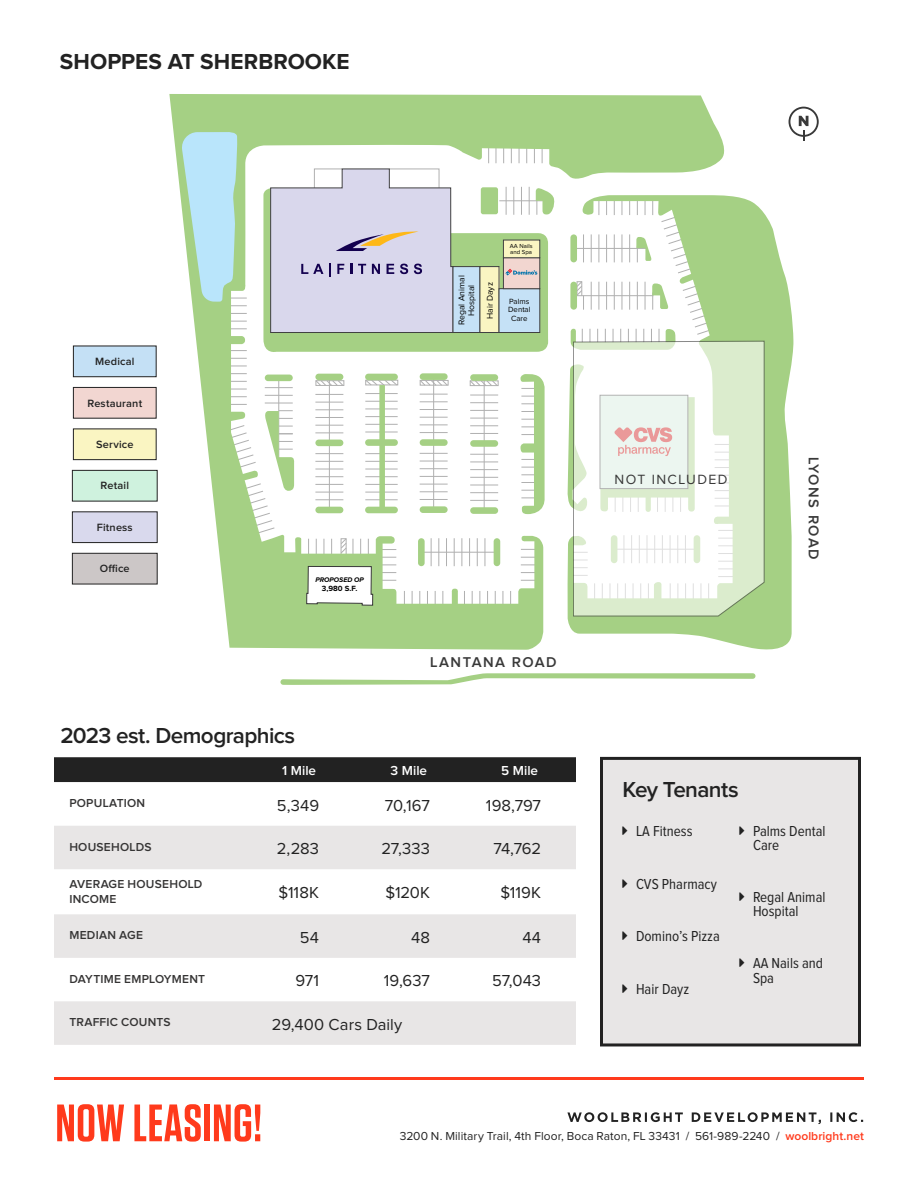
<style>
.page{position:relative;width:918px;height:1188px;background:#fff}
.page>*{position:absolute;margin:0;border:0;box-sizing:border-box;transform-origin:0 0}
.Now_Leasing{font:600 52.5px "Tungsten";letter-spacing:.01em;color:#ff3a1c}
.Bullets_-_Title{font:600 22.5px "Proxima Nova";letter-spacing:-.03em;color:#222}
.Table_-_Column_1{font:700 22.5px "Proxima Nova";letter-spacing:.005em;color:#222}
.Table_-_Numbers{font:16.5px "Proxima Nova";letter-spacing:.005em;color:#222}
.t1{font:15px/13.5px "Proxima Nova Cond";color:#222}
.t2{font:600 14.7px "Proxima Nova";letter-spacing:.1em;color:#393939}
.t3{font:13.8px "Proxima Nova";letter-spacing:.1em;color:#393939}
.Table_-_Header{font:600 13.5px "Proxima Nova";color:#fff}
.Table_-_Column_1-2{font:600 12px/15px "Proxima Nova";letter-spacing:.02em;color:#353434}
.t4{font:12px "Proxima Nova";letter-spacing:.005em;color:#222}
.Table_-_Column_1-3{font:600 10.95px "Proxima Nova";letter-spacing:.015em;color:#222}
.t5{font:8.7px/9.6px "Proxima Nova";color:#000;text-align:center}
.t6{font:7.8px/8.7px "Proxima Nova";color:#000}
.t7{font:700 7.8px "Proxima Nova";color:#000}
.t8{font:italic 700 6.9px "Proxima Nova";color:#000}
.t9{font:6px/6px "Proxima Nova";color:#000}
.s1{font-weight:600;color:#ff3a1c}
</style>
<div class="page">
<svg style="left:730px;top:196px;width:64px;height:454px;fill:#a5d084"></svg>
<svg style="left:169px;top:94px;width:561px;height:556px"></svg>
<div style="left:420px;top:373px;width:28px;height:7px;background:#a5d084;border-radius:3px"></div>
<div style="left:315px;top:374px;width:28px;height:6px;background:#a5d084;border-radius:3px"></div>
<div style="left:470px;top:374px;width:28px;height:7px;background:#a5d084;border-radius:3px"></div>
<div style="left:265px;top:375px;width:28px;height:6px;background:#a5d084;border-radius:3px"></div>
<svg style="left:365px;top:380px;width:33px;height:133px"></svg>
<div style="left:365px;top:374px;width:33px;height:6px;background:#a5d084;border-radius:3px"></div>
<svg style="left:521px;top:373px;width:24px;height:141px"></svg>
<div style="left:420px;top:506px;width:28px;height:7px;background:#a5d084;border-radius:3px"></div>
<div style="left:420px;top:439px;width:28px;height:7px;background:#a5d084;border-radius:3px"></div>
<div style="left:315px;top:507px;width:28px;height:6px;background:#a5d084;border-radius:3px"></div>
<div style="left:315px;top:440px;width:28px;height:6px;background:#a5d084;border-radius:3px"></div>
<div style="left:470px;top:507px;width:28px;height:7px;background:#a5d084;border-radius:3px"></div>
<div style="left:470px;top:440px;width:28px;height:7px;background:#a5d084;border-radius:3px"></div>
<svg style="left:219px;top:403px;width:76px;height:131px"></svg>
<svg style="left:571px;top:329px;width:105px;height:21px"></svg>
<div style="left:570px;top:234px;width:7px;height:28px;background:#a5d084;border-radius:3px"></div>
<div style="left:570px;top:282px;width:7px;height:28px;background:#a5d084;border-radius:3px"></div>
<div style="left:481px;top:187px;width:17px;height:27px;background:#a5d084;border-radius:2px"></div>
<svg style="left:536px;top:187px;width:19px;height:28px"></svg>
<div style="left:418px;top:538px;width:7px;height:28px;background:#a5d084;border-radius:3px"></div>
<div style="left:494px;top:538px;width:6px;height:28px;background:#a5d084;border-radius:3px"></div>
<svg style="left:636px;top:237px;width:16px;height:25px"></svg>
<svg style="left:652px;top:283px;width:17px;height:27px"></svg>
<svg style="left:280px;top:673px;width:475px;height:12px"></svg>
<div style="left:453px;top:267px;width:27px;height:66px;background:#c5e1f6"></div>
<div style="left:453px;top:266px;width:27px;height:67px;border:1px solid #414142"></div>
<div style="left:480px;top:267px;width:19px;height:66px;background:#faf5c2"></div>
<div style="left:480px;top:266px;width:19px;height:67px;border:1px solid #414142"></div>
<div style="left:499px;top:289px;width:41px;height:44px;background:#c5e1f6"></div>
<div style="left:499px;top:288px;width:41px;height:45px;border:1px solid #414142"></div>
<div style="left:503px;top:258px;width:37px;height:31px;background:#f2d6d0"></div>
<div style="left:503px;top:257px;width:37px;height:32px;border:1px solid #414142"></div>
<div style="left:503px;top:240px;width:37px;height:18px;background:#faf5c2"></div>
<div style="left:503px;top:240px;width:37px;height:18px;border:1px solid #414142"></div>
<svg style="left:181px;top:132px;width:66px;height:174px;background:#b9e0d8"></svg>
<svg style="left:270px;top:168px;width:183px;height:165px;background:#d5d2e4"></svg>
<svg style="left:505px;top:269px;width:32px;height:6px"></svg>
<svg style="left:789px;top:107px;width:30px;height:34px"></svg>
<svg style="left:306px;top:538px;width:90px;height:68px"></svg>
<svg style="left:573px;top:341px;width:191px;height:275px"></svg>
<div style="left:73px;top:387px;width:84px;height:32px;background:#f2d6d1;border:1px solid #222"></div>
<div style="left:72px;top:511px;width:86px;height:32px;background:#d9d9ed;border:1px solid #222"></div>
<div style="left:73px;top:346px;width:84px;height:31px;background:#c4e0f5;border:1px solid #222"></div>
<div style="left:72px;top:470px;width:86px;height:31px;background:#cff2de;border:1px solid #222"></div>
<div style="left:73px;top:429px;width:84px;height:31px;background:#faf5c2;border:1px solid #222"></div>
<div style="left:72px;top:553px;width:86px;height:31px;background:#ccc7c7;border:1px solid #222"></div>
<div style="left:602px;top:758px;width:258px;height:287px;background:#e8e6e6"></div>
<div style="left:600px;top:757px;width:261px;height:289px;border:3px solid #222"></div>
<div style="left:54px;top:757px;width:522px;height:25px;background:#222"></div>
<svg style="left:54px;top:782px;width:522px;height:1px"></svg>
<svg style="left:54px;top:826px;width:522px;height:219px;fill:#e8e6e6"></svg>
<svg style="left:567px;top:1112px;width:296px;height:12px"></svg>
<hr style="left:54px;top:1077px;width:810px;height:3px;background:#ff3a1c">
<p class="Table_-_Column_1" style="left:60px;top:51px;width:291px">SHOPPES AT SHERBROOKE</p>
<p class="Table_-_Column_1-3" style="left:95px;top:356px;width:41px">Medical</p>
<p class="Table_-_Column_1-3" style="left:87px;top:398px;width:56px">Restaurant</p>
<p class="Table_-_Column_1-3" style="left:96px;top:439px;width:39px">Service</p>
<p class="Table_-_Column_1-3" style="left:101px;top:481px;width:30px">Retail</p>
<p class="Table_-_Column_1-3" style="left:97px;top:522px;width:38px">Fitness</p>
<p class="Table_-_Column_1-3" style="left:100px;top:564px;width:31px">Office</p>
<p class="t5" style="left:457px;top:325px;width:51px;rotate:-90deg">Regal Animal<br>Hospital</p>
<p class="t5" style="left:486px;top:319px;width:38px;rotate:-90deg">Hair Dayz</p>
<p class="t9" style="left:510px;top:243px;width:24px">AA Nails and Spa</p>
<p class="t6" style="left:508px;top:297px;width:24px">Palms<br>Dental</p>
<p class="t6" style="left:511px;top:315px;width:18px">Care</p>
<p class="t8" style="left:315px;top:577px;width:50px">PROPOSED OP</p>
<p class="t7" style="left:322px;top:585px;width:37px">3,980 S.F.</p>
<p class="t2" style="left:430px;top:655px;width:128px">LANTANA ROAD</p>
<p class="Bullets_-_Title" style="left:60px;top:725px;width:236px">2023 est. Demographics</p>
<p class="Table_-_Header" style="left:282px;top:764px;width:35px">1 Mile</p>
<p class="Table_-_Header" style="left:391px;top:764px;width:38px">3 Mile</p>
<p class="Table_-_Header" style="left:501px;top:764px;width:38px">5 Mile</p>
<p class="Table_-_Column_1-2" style="left:69px;top:796px;width:77px">POPULATION</p>
<p class="Table_-_Numbers" style="left:277px;top:797px;width:44px">5,349</p>
<p class="Table_-_Numbers" style="left:385px;top:797px;width:47px">70,167</p>
<p class="Table_-_Numbers" style="left:486px;top:797px;width:57px">198,797</p>
<p class="Table_-_Column_1-2" style="left:69px;top:840px;width:84px">HOUSEHOLDS</p>
<p class="Table_-_Numbers" style="left:277px;top:841px;width:44px">2,283</p>
<p class="Table_-_Numbers" style="left:381px;top:841px;width:50px">27,333</p>
<p class="Table_-_Numbers" style="left:494px;top:841px;width:49px">74,762</p>
<p class="Table_-_Column_1-2" style="left:69px;top:877px;width:135px">AVERAGE HOUSEHOLD<br>INCOME</p>
<p class="Table_-_Numbers" style="left:278px;top:885px;width:42px">$118K</p>
<p class="Table_-_Numbers" style="left:385px;top:885px;width:46px">$120K</p>
<p class="Table_-_Numbers" style="left:500px;top:885px;width:42px">$119K</p>
<p class="Table_-_Column_1-2" style="left:69px;top:928px;width:75px">MEDIAN AGE</p>
<p class="Table_-_Numbers" style="left:300px;top:930px;width:21px">54</p>
<p class="Table_-_Numbers" style="left:411px;top:930px;width:21px">48</p>
<p class="Table_-_Numbers" style="left:522px;top:930px;width:20px">44</p>
<p class="Table_-_Column_1-2" style="left:69px;top:972px;width:137px">DAYTIME EMPLOYMENT</p>
<p class="Table_-_Numbers" style="left:295px;top:973px;width:25px">971</p>
<p class="Table_-_Numbers" style="left:384px;top:973px;width:48px">19,637</p>
<p class="Table_-_Numbers" style="left:492px;top:973px;width:50px">57,043</p>
<p class="Table_-_Column_1-2" style="left:69px;top:1015px;width:103px">TRAFFIC COUNTS</p>
<p class="Table_-_Numbers" style="left:272px;top:1017px;width:132px">29,400 Cars Daily</p>
<p class="t3" style="left:615px;top:473px;width:114px">NOT INCLUDED</p>
<p class="t2" style="left:820px;top:457px;width:104px;rotate:90deg">LYONS ROAD</p>
<p class="Bullets_-_Title" style="left:622px;top:779px;width:118px">Key Tenants</p>
<p class="t1" style="left:636px;top:825px;width:58px">LA Fitness</p>
<p class="t1" style="left:636px;top:878px;width:82px">CVS Pharmacy</p>
<p class="t1" style="left:636px;top:930px;width:85px">Domino’s Pizza</p>
<p class="t1" style="left:636px;top:983px;width:55px">Hair Dayz</p>
<p class="t1" style="left:753px;top:825px;width:74px">Palms Dental<br>Care</p>
<p class="t1" style="left:753px;top:891px;width:74px">Regal Animal<br>Hospital</p>
<p class="t1" style="left:753px;top:956px;width:72px;line-height:15px">AA Nails and<br>Spa</p>
<p class="Now_Leasing" style="left:55px;top:1095px;width:208px">NOW LEASING!</p>
<p class="t4" style="left:400px;top:1130px;width:466px">3200 N. Military Trail, 4th Floor, Boca Raton, FL 33431 / 561-989-2240 / <span class="s1">woolbright.net</span></p>
</div>
